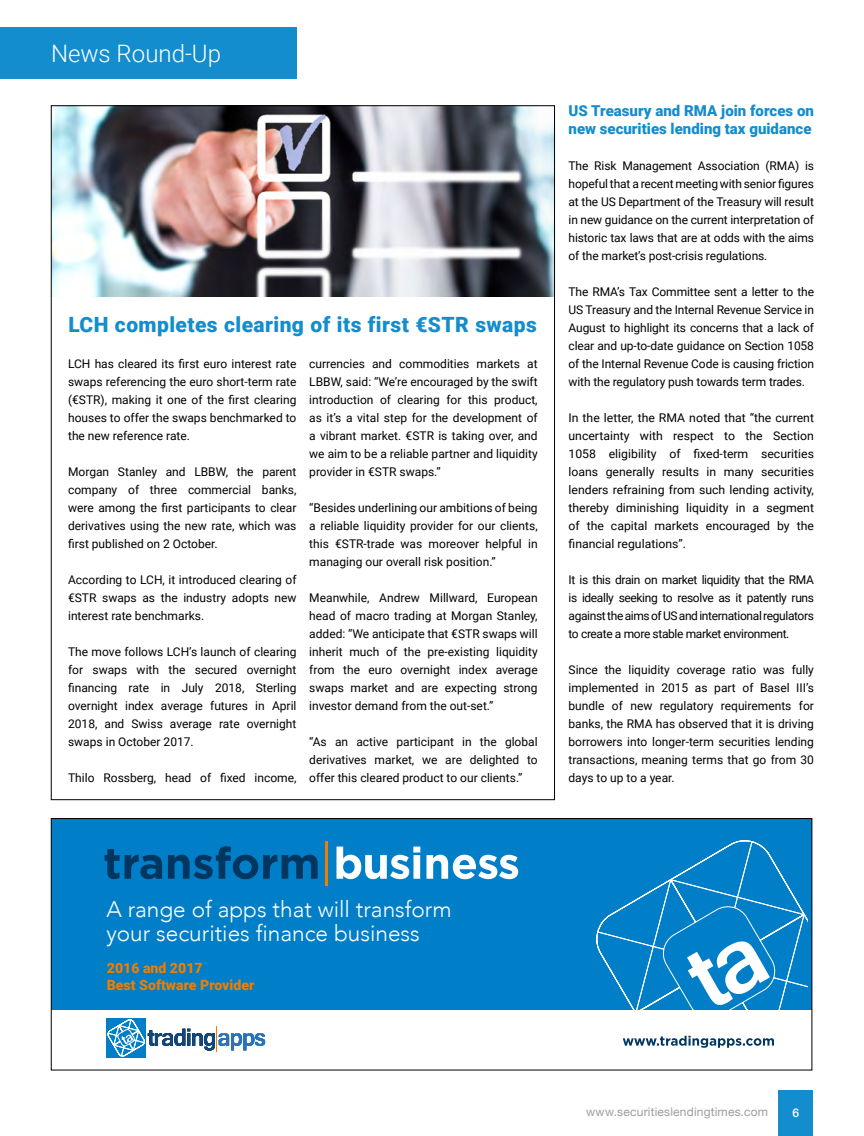
<style>
.page{position:relative;width:864px;height:1136px;background:#fff}
.page>*{position:absolute;margin:0;border:0;box-sizing:border-box;transform-origin:0 0}
.t1{font:300 24px "Roboto";color:#fff}
.t2{font:300 22.65px/24px "Avenir";color:#fff}
.t3{font:900 21px "Roboto";letter-spacing:.02em;color:#138dcd}
.t4{font:900 15px/18px "Roboto";color:#138dcd}
.t5{font:900 14.1px/17px "Roboto";color:#ef7d00}
.t6{font:12px/18px "Roboto";color:#000;text-align:justify}
.t7{font:12px "Helvetica Neue";letter-spacing:.015em;color:#9d9d9c}
.t8{font:500 12px "Helvetica Neue";color:#fff}
</style>
<div class="page">
<img style="left:53px;top:107px;width:499px;height:189px">
<div style="left:778px;top:1090px;width:34px;height:45px;background:#138dcd"></div>
<div style="left:0;top:28px;width:296px;height:51px;background:#138dcd"></div>
<div style="left:51px;top:818px;width:760px;height:192px;background:#007fc8"></div>
<svg style="left:622px;top:1035px;width:151px;height:12px"></svg>
<svg style="left:106px;top:1018px;width:159px;height:39px"></svg>
<svg style="left:596px;top:840px;width:211px;height:170px"></svg>
<svg style="left:336px;top:846px;width:182px;height:33px"></svg>
<svg style="left:104px;top:846px;width:213px;height:33px"></svg>
<hr style="left:325px;top:840px;width:3px;height:45px;background:#ef7d00">
<div style="left:51px;top:818px;width:760px;height:252px;border:1px solid #000"></div>
<h1 class="t1" style="left:51px;top:36px;width:171px">News Round-Up</h1>
<h3 class="t3" style="left:68px;top:310px;width:470px">LCH completes clearing of its first €STR swaps</h3>
<p class="t6" style="left:68px;top:354px;width:230px">LCH has cleared its first euro interest rate swaps referencing the euro short-term rate (€STR), making it one of the first clearing houses to offer the swaps benchmarked to the new reference rate.</p>
<p class="t6" style="left:68px;top:462px;width:230px">Morgan Stanley and LBBW, the parent company of three commercial banks, were among the first participants to clear derivatives using the new rate, which was first published on 2 October.</p>
<p class="t6" style="left:68px;top:570px;width:230px">According to LCH, it introduced clearing of €STR swaps as the industry adopts new interest rate benchmarks.</p>
<p class="t6" style="left:68px;top:642px;width:230px">The move follows LCH’s launch of clearing for swaps with the secured overnight financing rate in July 2018, Sterling overnight index average futures in April 2018, and Swiss average rate overnight swaps in October 2017.</p>
<p class="t6" style="left:68px;top:768px;width:230px">Thilo Rossberg, head of fixed income,</p>
<p class="t6" style="left:309px;top:354px;width:230px">currencies and commodities markets at LBBW, said: “We’re encouraged by the swift introduction of clearing for this product, as it’s a vital step for the development of a vibrant market. €STR is taking over, and we aim to be a reliable partner and liquidity provider in €STR swaps.”</p>
<p class="t6" style="left:309px;top:498px;width:230px">“Besides underlining our ambitions of being a reliable liquidity provider for our clients, this €STR-trade was moreover helpful in managing our overall risk position.”</p>
<p class="t6" style="left:309px;top:588px;width:230px">Meanwhile, Andrew Millward, European head of macro trading at Morgan Stanley, added: “We anticipate that €STR swaps will inherit much of the pre-existing liquidity from the euro overnight index average swaps market and are expecting strong investor demand from the out-set.”</p>
<p class="t6" style="left:309px;top:732px;width:230px">“As an active participant in the global derivatives market, we are delighted to offer this cleared product to our clients.”</p>
<p class="t4" style="left:568px;top:101px;width:247px">US Treasury and RMA join forces on new securities lending tax guidance</p>
<p class="t6" style="left:568px;top:156px;width:247px">The Risk Management Association (RMA) is hopeful that a recent meeting with senior figures at the US Department of the Treasury will result in new guidance on the current interpretation of historic tax laws that are at odds with the aims of the market’s post-crisis regulations.</p>
<p class="t6" style="left:568px;top:282px;width:247px">The RMA’s Tax Committee sent a letter to the US Treasury and the Internal Revenue Service in August to highlight its concerns that a lack of clear and up-to-date guidance on Section 1058 of the Internal Revenue Code is causing friction with the regulatory push towards term trades.</p>
<p class="t6" style="left:568px;top:408px;width:247px">In the letter, the RMA noted that “the current uncertainty with respect to the Section 1058 eligibility of fixed-term securities loans generally results in many securities lenders refraining from such lending activity, thereby diminishing liquidity in a segment of the capital markets encouraged by the financial regulations”.</p>
<p class="t6" style="left:568px;top:570px;width:247px">It is this drain on market liquidity that the RMA is ideally seeking to resolve as it patently runs against the aims of US and international regulators to create a more stable market environment.</p>
<p class="t6" style="left:568px;top:660px;width:247px">Since the liquidity coverage ratio was fully implemented in 2015 as part of Basel III’s bundle of new regulatory requirements for banks, the RMA has observed that it is driving borrowers into longer-term securities lending transactions, meaning terms that go from 30 days to up to a year.</p>
<h2 class="t2" style="left:106px;top:896px;width:347px">A range of apps that will transform your securities finance business</h2>
<p class="t5" style="left:107px;top:958px;width:149px">2016 and 2017<br>Best Software Provider</p>
<p class="t7" style="left:586px;top:1103px;width:183px">www.securitieslendingtimes.com</p>
<p class="t8" style="left:792px;top:1102px;width:8px">6</p>
</div>
